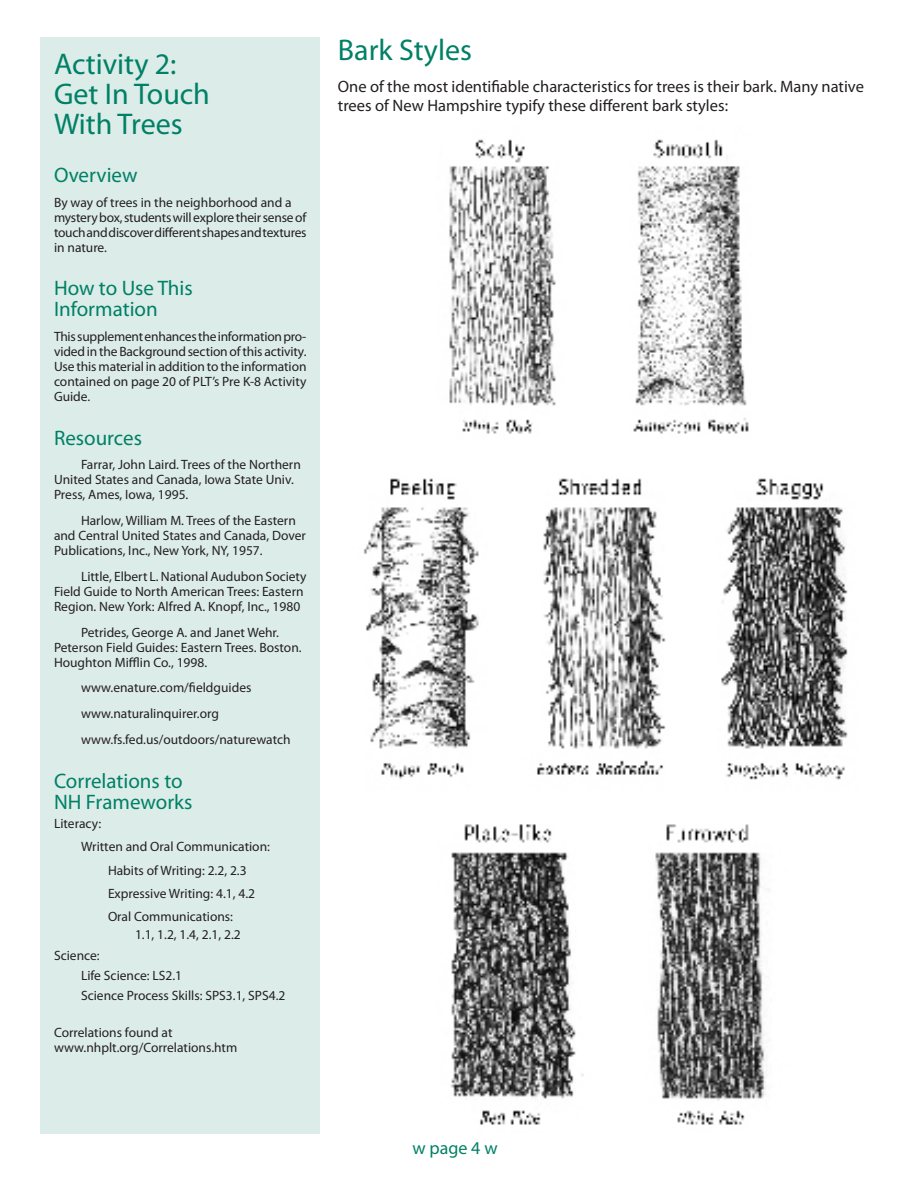
<style>
.page{position:relative;width:918px;height:1188px;background:#fff}
.page>*{position:absolute;margin:0;border:0;box-sizing:border-box;transform-origin:0 0}
.Headline{font:30px/30px "Myriad Pro";color:#008066}
.OVERVIEW_Head{font:21px/21px "Myriad Pro";color:#008066}
.t1{font:18px "Myriad Pro";color:#008066}
.Body_text_-_no_inden{font:16.5px/19.5px "Myriad Pro";color:#231f20}
.OVERVIEW_text_indent{font:13.5px/15px "Myriad Pro";color:#231f20}
.OVERVIEW_text_no_ind{font:13.5px/15px "Myriad Pro";letter-spacing:-.01em;color:#231f20}
.CORRELATIONS_list_wi{font:13.5px/18px "Myriad Pro";color:#231f20}
</style>
<div class="page">
<div style="left:40px;top:38px;width:280px;height:1096px;background:#dcece8"></div>
<img style="left:363px;top:139px;width:485px;height:986px">
<p class="Headline" style="left:54px;top:48px;width:157px">Activity 2:<br>Get In Touch<br>With Trees</p>
<p class="OVERVIEW_Head" style="left:54px;top:164px;width:85px">Overview</p>
<p class="OVERVIEW_text_no_ind" style="left:54px;top:194px;width:254px">By way of trees in the neighborhood and a mystery box, students will explore their sense of touch and discover different shapes and textures in nature.</p>
<p class="OVERVIEW_Head" style="left:54px;top:277px;width:140px">How to Use This<br>Information</p>
<p class="OVERVIEW_text_no_ind" style="left:54px;top:329px;width:254px;text-align:justify">This supplement enhances the information pro&shy;vided in the Background section of this activity.<br>Use this material in addition to the information contained on page 20 of PLT’s Pre K-8 Activity Guide.</p>
<p class="OVERVIEW_Head" style="left:54px;top:427px;width:90px">Resources</p>
<p class="OVERVIEW_text_indent" style="left:54px;top:457px;width:248px;text-indent:27px">Farrar, John Laird. Trees of the Northern<br>United States and Canada, Iowa State Univ.<br>Press, Ames, Iowa, 1995.</p>
<p class="OVERVIEW_text_indent" style="left:54px;top:513px;width:254px;text-indent:27px">Harlow, William M. Trees of the Eastern and Central United States and Canada, Dover<br>Publications, Inc., New York, NY, 1957.</p>
<p class="OVERVIEW_text_indent" style="left:54px;top:569px;width:254px;text-indent:27px">Little, Elbert L. National Audubon Society<br>Field Guide to North American Trees: Eastern<br>Region. New York: Alfred A. Knopf, Inc., 1980</p>
<p class="OVERVIEW_text_indent" style="left:54px;top:624px;width:249px;text-indent:27px">Petrides, George A. and Janet Wehr.<br>Peterson Field Guides: Eastern Trees. Boston.<br>Houghton Mifflin Co., 1998.</p>
<p class="OVERVIEW_text_indent" style="left:81px;top:680px;width:172px">www.enature.com/fieldguides</p>
<p class="OVERVIEW_text_indent" style="left:81px;top:706px;width:139px">www.naturalinquirer.org</p>
<p class="OVERVIEW_text_indent" style="left:81px;top:732px;width:211px">www.fs.fed.us/outdoors/naturewatch</p>
<p class="OVERVIEW_Head" style="left:54px;top:770px;width:140px">Correlations to<br>NH Frameworks</p>
<p class="CORRELATIONS_list_wi" style="left:54px;top:814px;width:49px">Literacy:</p>
<p class="CORRELATIONS_list_wi" style="left:81px;top:837px;width:191px">Written and Oral Communication:</p>
<p class="CORRELATIONS_list_wi" style="left:108px;top:861px;width:140px">Habits of Writing: 2.2, 2.3</p>
<p class="CORRELATIONS_list_wi" style="left:108px;top:884px;width:149px">Expressive Writing: 4.1, 4.2</p>
<p class="CORRELATIONS_list_wi" style="left:135px;top:908px;width:107px;text-indent:-27px">Oral Communications:<br>1.1, 1.2, 1.4, 2.1, 2.2</p>
<p class="CORRELATIONS_list_wi" style="left:54px;top:946px;width:47px">Science:</p>
<p class="CORRELATIONS_list_wi" style="left:81px;top:966px;width:103px">Life Science: LS2.1</p>
<p class="CORRELATIONS_list_wi" style="left:81px;top:987px;width:206px">Science Process Skills: SPS3.1, SPS4.2</p>
<p class="OVERVIEW_text_no_ind" style="left:54px;top:1025px;width:185px">Correlations found at www.nhplt.org/Correlations.htm</p>
<p class="Headline" style="left:338px;top:34px;width:136px">Bark Styles</p>
<p class="Body_text_-_no_inden" style="left:338px;top:76px;width:528px">One of the most identifiable characteristics for trees is their bark. Many native trees of New Hampshire typify these different bark styles:</p>
<p class="t1" style="left:412px;top:1136px;width:87px">w page 4 w</p>
</div>
